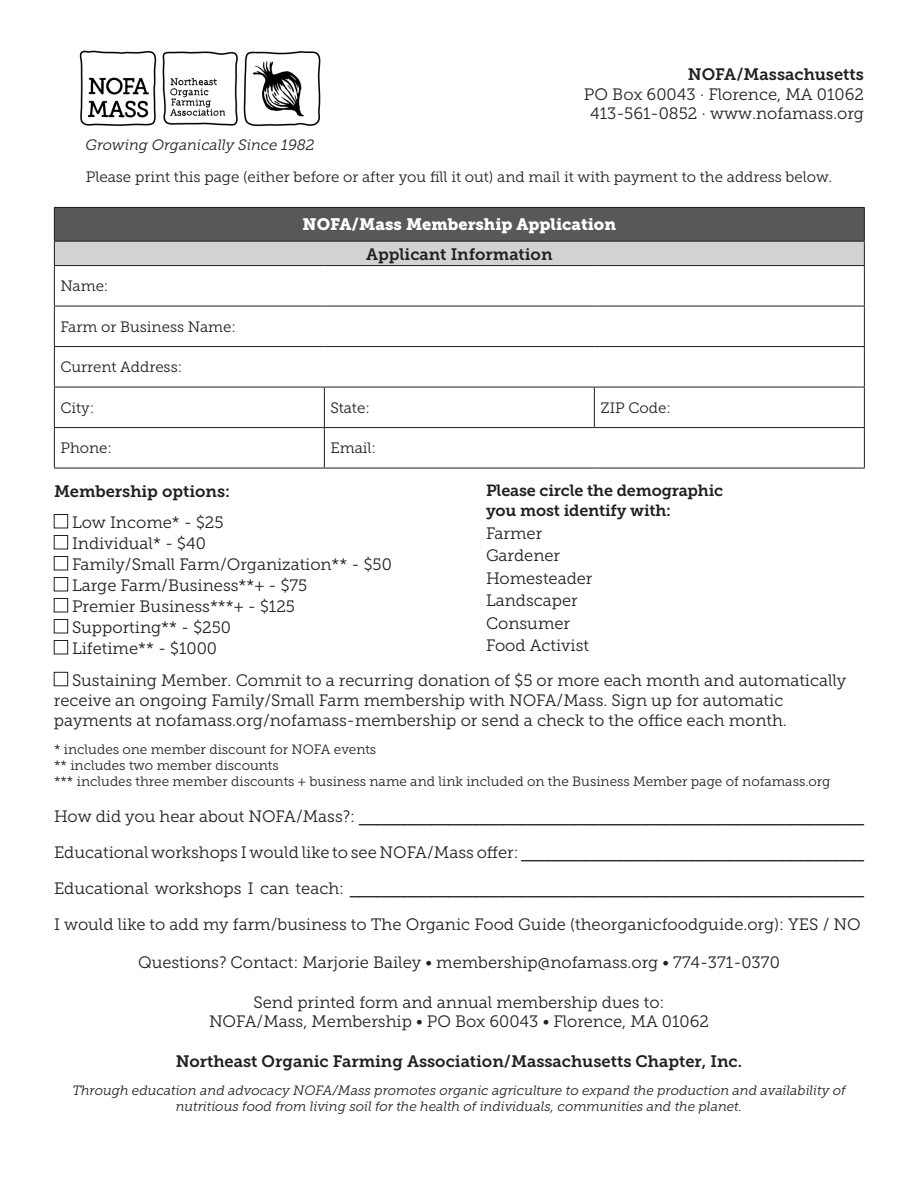
<style>
.page{position:relative;width:918px;height:1188px;background:#fff}
.page>*{position:absolute;margin:0;border:0;box-sizing:border-box;transform-origin:0 0}
.t1{font:16.5px/21px "Museo Slab 300";color:#231f20}
.t2{font:16.5px "Arial";color:#231f20}
.t3{font:16.5px "Museo Slab 700";color:#231f20}
.t4{font:16.5px "Museo Slab 900";color:#fff}
.t5{font:16.2px/19.8px "Museo Slab 700";letter-spacing:-.01em;color:#231f20}
.t6{font:15px "Museo Slab 300";color:#231f20}
.t7{font:italic 15px "Museo Slab 300";color:#231f20}
.t8{font:italic 13.5px/16.2px "Museo Slab 300";letter-spacing:-.005em;color:#231f20;text-align:center}
.t9{font:13.5px/16.2px "Museo Slab 300";color:#231f20}
.s1{font-family:"Museo Slab 300"}
.s2{font-family:"Arial"}
</style>
<div class="page">
<img style="left:79px;top:50px;width:242px;height:77px">
<div style="left:54px;top:514px;width:14px;height:14px;border:1px solid #231f20"></div>
<div style="left:54px;top:535px;width:14px;height:14px;border:1px solid #231f20"></div>
<div style="left:54px;top:556px;width:14px;height:14px;border:1px solid #231f20"></div>
<div style="left:54px;top:577px;width:14px;height:14px;border:1px solid #231f20"></div>
<div style="left:54px;top:598px;width:14px;height:14px;border:1px solid #231f20"></div>
<div style="left:54px;top:619px;width:14px;height:14px;border:1px solid #231f20"></div>
<div style="left:54px;top:640px;width:14px;height:14px;border:1px solid #231f20"></div>
<div style="left:54px;top:672px;width:14px;height:14px;border:1px solid #231f20"></div>
<div style="left:54px;top:207px;width:810px;height:34px;background:#57585a"></div>
<div style="left:54px;top:241px;width:810px;height:25px;background:#d1d2d4"></div>
<hr style="left:54px;top:207px;width:270px;height:1px;background:#231f20">
<hr style="left:54px;top:208px;width:1px;height:33px;background:#231f20">
<hr style="left:324px;top:207px;width:270px;height:1px;background:#231f20">
<hr style="left:594px;top:207px;width:271px;height:1px;background:#231f20">
<hr style="left:864px;top:208px;width:1px;height:33px;background:#231f20">
<hr style="left:54px;top:241px;width:270px;height:1px;background:#231f20">
<svg style="left:54px;top:242px;width:1px;height:23px"></svg>
<hr style="left:324px;top:241px;width:270px;height:1px;background:#231f20">
<hr style="left:594px;top:241px;width:271px;height:1px;background:#231f20">
<svg style="left:864px;top:242px;width:1px;height:23px"></svg>
<hr style="left:54px;top:265px;width:270px;height:1px;background:#231f20">
<hr style="left:54px;top:266px;width:1px;height:40px;background:#231f20">
<hr style="left:324px;top:265px;width:270px;height:1px;background:#231f20">
<hr style="left:594px;top:265px;width:271px;height:1px;background:#231f20">
<hr style="left:864px;top:266px;width:1px;height:40px;background:#231f20">
<hr style="left:54px;top:306px;width:270px;height:1px;background:#231f20">
<hr style="left:54px;top:306px;width:1px;height:40px;background:#231f20">
<hr style="left:324px;top:306px;width:270px;height:1px;background:#231f20">
<hr style="left:594px;top:306px;width:271px;height:1px;background:#231f20">
<hr style="left:864px;top:306px;width:1px;height:40px;background:#231f20">
<hr style="left:54px;top:346px;width:270px;height:1px;background:#231f20">
<hr style="left:54px;top:347px;width:1px;height:40px;background:#231f20">
<hr style="left:324px;top:346px;width:270px;height:1px;background:#231f20">
<hr style="left:594px;top:346px;width:271px;height:1px;background:#231f20">
<hr style="left:864px;top:347px;width:1px;height:40px;background:#231f20">
<hr style="left:54px;top:387px;width:270px;height:1px;background:#231f20">
<hr style="left:54px;top:387px;width:1px;height:40px;background:#231f20">
<hr style="left:324px;top:387px;width:270px;height:1px;background:#231f20">
<hr style="left:324px;top:387px;width:1px;height:40px;background:#231f20">
<hr style="left:594px;top:387px;width:271px;height:1px;background:#231f20">
<hr style="left:594px;top:387px;width:1px;height:40px;background:#231f20">
<hr style="left:864px;top:387px;width:1px;height:40px;background:#231f20">
<hr style="left:54px;top:427px;width:270px;height:1px;background:#231f20">
<hr style="left:54px;top:428px;width:1px;height:40px;background:#231f20">
<hr style="left:324px;top:427px;width:270px;height:1px;background:#231f20">
<hr style="left:324px;top:428px;width:1px;height:40px;background:#231f20">
<hr style="left:594px;top:427px;width:271px;height:1px;background:#231f20">
<hr style="left:864px;top:428px;width:1px;height:40px;background:#231f20">
<hr style="left:54px;top:468px;width:270px;height:1px;background:#231f20">
<hr style="left:324px;top:468px;width:270px;height:1px;background:#231f20">
<hr style="left:594px;top:468px;width:271px;height:1px;background:#231f20">
<p class="t7" style="left:85px;top:137px;width:231px">Growing Organically Since 1982</p>
<p class="t3" style="left:688px;top:65px;width:178px">NOFA/Massachusetts</p>
<p class="t1" style="left:584px;top:84px;width:282px;line-height:19.8px;text-align:center">PO Box 60043 · Florence, MA 01062<br>413-561-0852 · www.nofamass.org</p>
<p class="t6" style="left:86px;top:169px;width:748px">Please print this page (either before or after you fill it out) and mail it with payment to the address below.</p>
<p class="t4" style="left:303px;top:215px;width:315px">NOFA/Mass Membership Application</p>
<p class="t3" style="left:366px;top:244px;width:188px">Applicant Information</p>
<p class="t6" style="left:60px;top:278px;width:50px">Name:</p>
<p class="t6" style="left:60px;top:319px;width:177px">Farm or Business Name:</p>
<p class="t6" style="left:60px;top:359px;width:123px">Current Address:</p>
<p class="t6" style="left:60px;top:400px;width:35px">City:</p>
<p class="t6" style="left:330px;top:400px;width:41px">State:</p>
<p class="t6" style="left:600px;top:400px;width:72px">ZIP Code:</p>
<p class="t6" style="left:60px;top:440px;width:53px">Phone:</p>
<p class="t6" style="left:330px;top:440px;width:47px">Email:</p>
<p class="t5" style="left:486px;top:481px;width:239px">Please circle the demographic you most identify with:</p>
<p class="t1" style="left:486px;top:522px;width:108px;line-height:22.5px">Farmer<br>Gardener<br>Homesteader<br>Landscaper<br>Consumer<br>Food Activist</p>
<p class="t3" style="left:54px;top:482px;width:178px">Membership options:</p>
<p class="t1" style="left:72px;top:512px;width:321px">Low Income* - $25<br>Individual* - $40<br>Family/Small Farm/Organization** - $50<br>Large Farm/Business**+ - $75<br>Premier Business***+ - $125<br>Supporting** - $250<br>Lifetime** - $1000</p>
<p class="t1" style="left:54px;top:671px;width:794px;line-height:19.8px;text-indent:18px">Sustaining Member. Commit to a recurring donation of $5 or more each month and automatically receive an ongoing Family/Small Farm membership with NOFA/Mass. Sign up for automatic payments at nofamass.org/nofamass-membership or send a check to the office each month.</p>
<p class="t9" style="left:54px;top:741px;width:778px">* includes one member discount for NOFA events<br>** includes two member discounts<br>*** includes three member discounts + business name and link included on the Business Member page of nofamass.org</p>
<p class="t2" style="left:54px;top:806px;width:811px"><span class="s1">How did you hear about NOFA/Mass?:</span> ________________________________________________________</p>
<p class="t1" style="left:54px;top:842px;width:811px">Educational workshops I would like to see NOFA/Mass offer: <span class="s2">______________________________________</span></p>
<p class="t2" style="left:54px;top:878px;width:811px"><span class="s1">Educational workshops I can teach:</span> _________________________________________________________</p>
<p class="t1" style="left:54px;top:914px;width:808px">I would like to add my farm/business to The Organic Food Guide (theorganicfoodguide.org): YES / NO</p>
<p class="t1" style="left:138px;top:952px;width:643px">Questions? Contact: Marjorie Bailey • membership@nofamass.org • 774-371-0370</p>
<p class="t1" style="left:209px;top:992px;width:502px;line-height:19.8px;text-align:center">Send printed form and annual membership dues to:<br>NOFA/Mass, Membership • PO Box 60043 • Florence, MA 01062</p>
<p class="t3" style="left:176px;top:1052px;width:568px">Northeast Organic Farming Association/Massachusetts Chapter, Inc.</p>
<p class="t8" style="left:72px;top:1083px;width:775px">Through education and advocacy NOFA/Mass promotes organic agriculture to expand the production and availability of nutritious food from living soil for the health of individuals, communities and the planet.</p>
</div>
